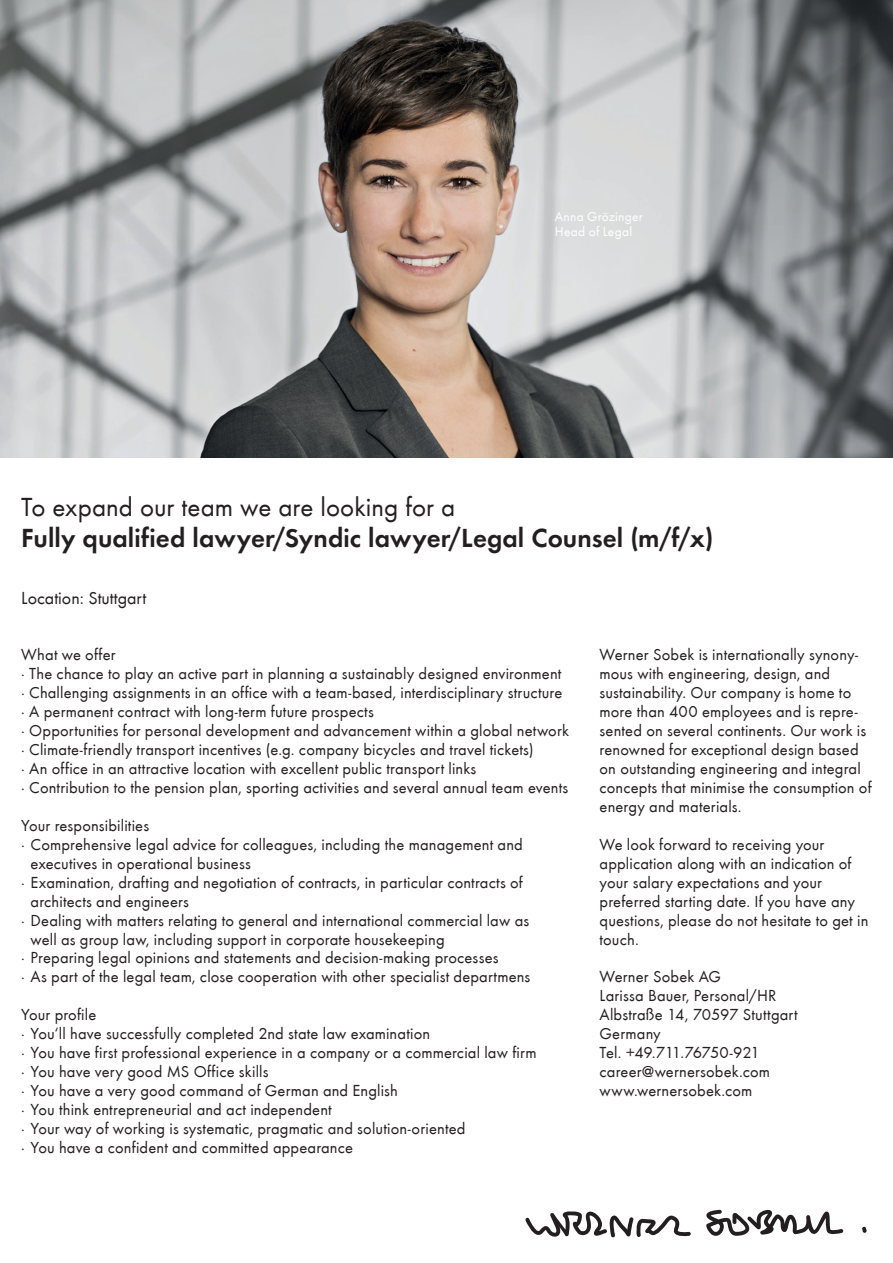
<style>
.page{position:relative;width:893px;height:1263px;background:#fff}
.page>*{position:absolute;margin:0;border:0;box-sizing:border-box;transform-origin:0 0}
.t1{font:27px "Futura T Dem";letter-spacing:.005em;color:#231f20}
.t2{font:27px "Futura T Boo";color:#231f20}
.t3{font:18px "Futura T Boo";color:#231f20}
.t4{font:16.5px/18.9px "Futura T Boo";letter-spacing:.01em;color:#231f20}
.t5{font:13.5px/15px "Futura T Boo";letter-spacing:.02em;color:#fff}
</style>
<div class="page">
<img style="left:0;top:0;width:893px;height:458px">
<svg style="left:862px;top:1226px;width:4px;height:7px"></svg>
<svg style="left:525px;top:1211px;width:166px;height:26px"></svg>
<svg style="left:706px;top:1209px;width:137px;height:27px"></svg>
<p class="t5" style="left:555px;top:209px;width:89px">Anna Grözinger<br>Head of Legal</p>
<h1 class="t2" style="left:21px;top:491px;width:436px">To expand our team we are looking for a</h1>
<h1 class="t1" style="left:21px;top:522px;width:694px">Fully qualified lawyer/Syndic lawyer/Legal Counsel (m/f/x)</h1>
<p class="t3" style="left:21px;top:588px;width:127px">Location: Stuttgart</p>
<p class="t4" style="left:21px;top:645px;width:549px">What we offer<br>∙ The chance to play an active part in planning a sustainably designed environment ∙ Challenging assignments in an office with a team-based, interdisciplinary structure ∙ A permanent contract with long-term future prospects<br>∙ Opportunities for personal development and advancement within a global network ∙ Climate-friendly transport incentives (e.g. company bicycles and travel tickets)<br>∙ An office in an attractive location with excellent public transport links<br>∙ Contribution to the pension plan, sporting activities and several annual team events</p>
<p class="t4" style="left:21px;top:816px;width:129px">Your responsibilities</p>
<p class="t4" style="left:21px;top:835px;width:503px">∙ Comprehensive legal advice for colleagues, including the management and</p>
<p class="t4" style="left:31px;top:854px;width:222px">executives in operational business</p>
<p class="t4" style="left:21px;top:873px;width:503px">∙ Examination, drafting and negotiation of contracts, in particular contracts of</p>
<p class="t4" style="left:31px;top:892px;width:160px">architects and engineers</p>
<p class="t4" style="left:21px;top:911px;width:509px">∙ Dealing with matters relating to general and international commercial law as</p>
<p class="t4" style="left:31px;top:930px;width:416px">well as group law, including support in corporate housekeeping</p>
<p class="t4" style="left:21px;top:949px;width:479px">∙ Preparing legal opinions and statements and decision-making processes</p>
<p class="t4" style="left:21px;top:968px;width:511px">∙ As part of the legal team, close cooperation with other specialist departmens</p>
<p class="t4" style="left:21px;top:1005px;width:517px">Your profile<br>∙ You‘ll have successfully completed 2nd state law examination<br>∙ You have first professional experience in a company or a commercial law firm ∙ You have very good MS Office skills<br>∙ You have a very good command of German and English<br>∙ You think entrepreneurial and act independent<br>∙ Your way of working is systematic, pragmatic and solution-oriented<br>∙ You have a confident and committed appearance</p>
<p class="t4" style="left:600px;top:645px;width:274px">Werner Sobek is internationally synony&shy;mous with engineering, design, and sustainability. Our company is home to more than 400 employees and is repre&shy;sented on several continents. Our work is renowned for exceptional design based on outstanding engineering and integral concepts that minimise the consumption of energy and materials.</p>
<p class="t4" style="left:600px;top:835px;width:270px">We look forward to receiving your application along with an indication of your salary expectations and your preferred starting date. If you have any questions, please do not hesitate to get in touch.</p>
<p class="t4" style="left:600px;top:968px;width:200px">Werner Sobek AG<br>Larissa Bauer, Personal/HR<br>Albstraße 14, 70597 Stuttgart<br>Germany<br>Tel. +49.711.76750-921 career@wernersobek.com www.wernersobek.com</p>
</div>
